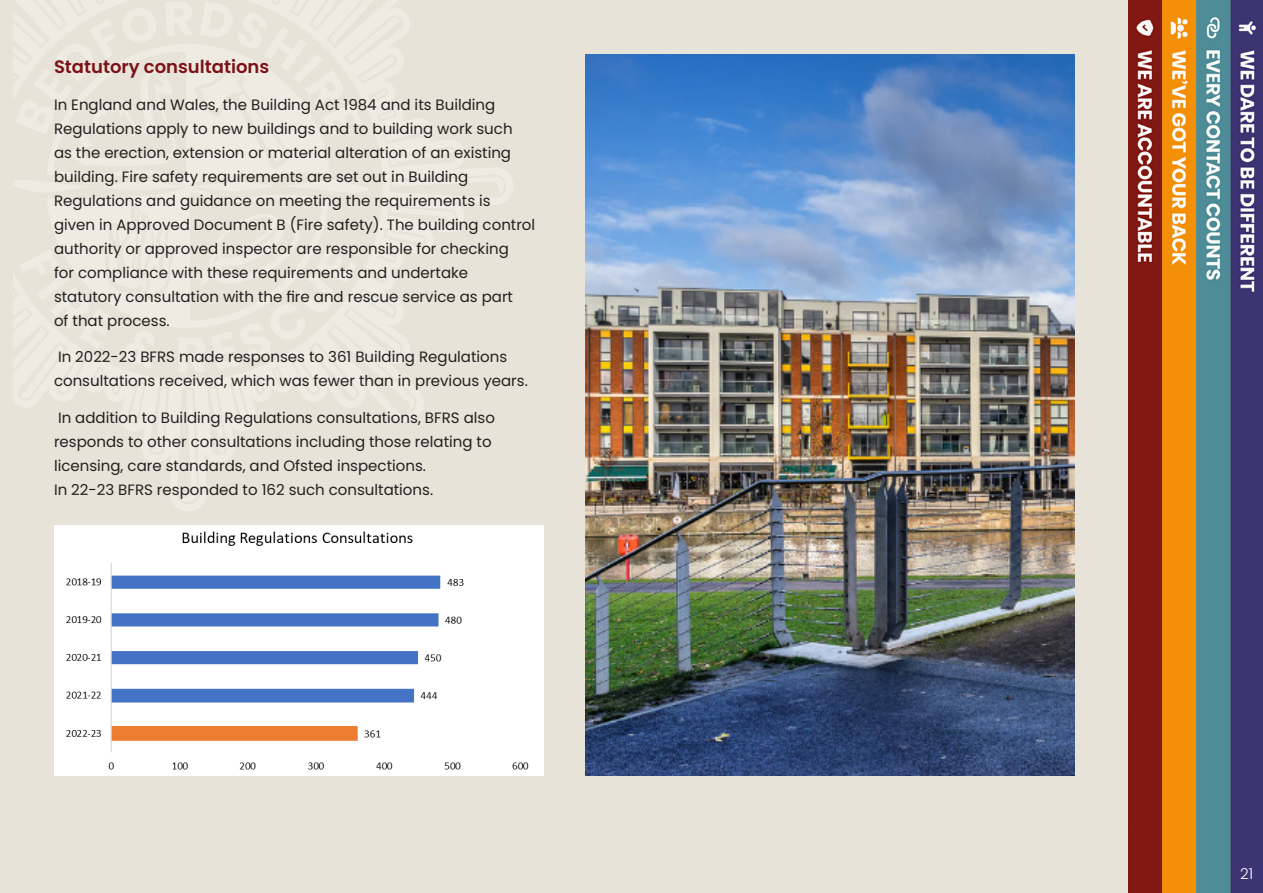
<style>
.page{position:relative;width:1263px;height:893px;background:#e7e3d8}
.page>*{position:absolute;margin:0;border:0;box-sizing:border-box;transform-origin:0 0}
.Sub_Header{font:600 18px "Poppins";color:#7b1217}
.t1{font:15px/24px "Poppins";color:#231f20}
.t2{font:300 15px "Poppins";color:#fff}
</style>
<div class="page">
<svg style="left:13px;top:372px;width:410px;height:49px"></svg>
<svg style="left:33px;top:0;width:480px;height:202px"></svg>
<svg style="left:13px;top:77px;width:491px;height:295px"></svg>
<svg style="left:80px;top:347px;width:217px;height:164px"></svg>
<img style="left:1129px;top:0;width:134px;height:893px">
<img style="left:54px;top:525px;width:489px;height:250px">
<img style="left:585px;top:54px;width:489px;height:721px">
<p class="Sub_Header" style="left:54px;top:56px;width:217px">Statutory consultations</p>
<p class="t1" style="left:54px;top:92px;width:483px">In England and Wales, the Building Act 1984 and its Building Regulations apply to new buildings and to building work such<br>as the erection, extension or material alteration of an existing building. Fire safety requirements are set out in Building Regulations and guidance on meeting the requirements is given in Approved Document B (Fire safety). The building control authority or approved inspector are responsible for checking<br>for compliance with these requirements and undertake statutory consultation with the fire and rescue service as part<br>of that process.</p>
<p class="t1" style="left:54px;top:345px;width:475px">In 2022-23 BFRS made responses to 361 Building Regulations consultations received, which was fewer than in previous years.</p>
<p class="t1" style="left:54px;top:406px;width:442px">In addition to Building Regulations consultations, BFRS also responds to other consultations including those relating to licensing, care standards, and Ofsted inspections.<br>In 22-23 BFRS responded to 162 such consultations.</p>
<p class="t2" style="left:1240px;top:865px;width:14px">21</p>
</div>
